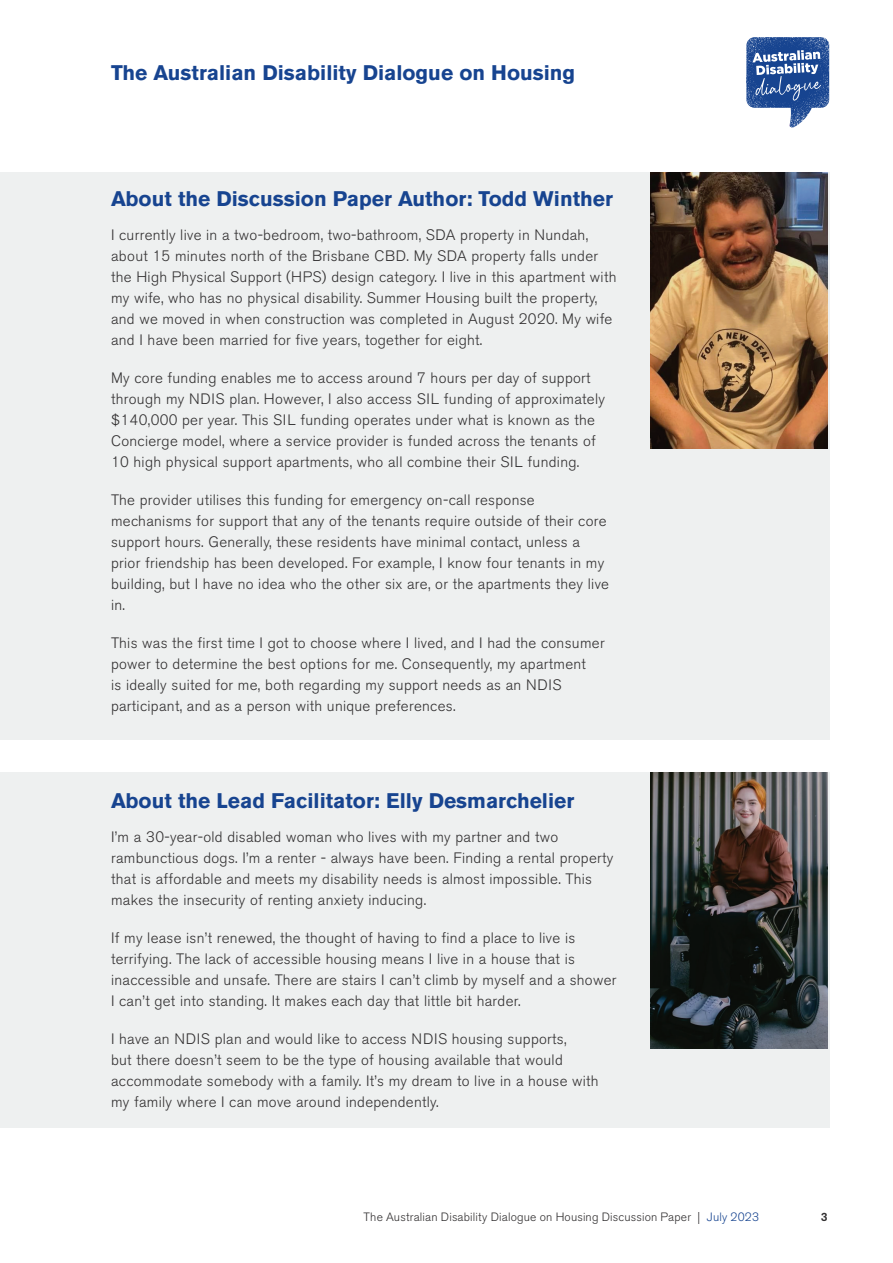
<style>
.page{position:relative;width:893px;height:1263px;background:#fff}
.page>*{position:absolute;margin:0;border:0;box-sizing:border-box;transform-origin:0 0}
.t1{font:700 21px "Akzidenz Grotesk BE";color:#174490}
.t2{font:300 15px/21px "Akzidenz Grotesk BE";letter-spacing:.02em;color:#312f30}
.t3{font:300 12px "Akzidenz Grotesk BE";letter-spacing:.015em;color:#312f30}
.t4{font:500 12px "Akzidenz Grotesk BE";color:#312f30}
.s1{color:#174490}
</style>
<div class="page">
<svg style="left:746px;top:37px;width:83px;height:91px"></svg>
<div style="left:0;top:772px;width:829px;height:355px;background:#eef0f0"></div>
<div style="left:0;top:172px;width:829px;height:568px;background:#eef0f0"></div>
<img style="left:651px;top:172px;width:177px;height:277px">
<img style="left:651px;top:772px;width:177px;height:276px">
<h1 class="t1" style="left:111px;top:60px;width:466px">The Australian Disability Dialogue on Housing</h1>
<h1 class="t1" style="left:111px;top:187px;width:503px">About the Discussion Paper Author: Todd Winther</h1>
<p class="t2" style="left:111px;top:224px;width:507px">I currently live in a two-bedroom, two-bathroom, SDA property in Nundah, about 15 minutes north of the Brisbane CBD. My SDA property falls under the High Physical Support (HPS) design category. I live in this apartment with my wife, who has no physical disability. Summer Housing built the property, and we moved in when construction was completed in August 2020. My wife and I have been married for five years, together for eight.</p>
<p class="t2" style="left:111px;top:367px;width:495px">My core funding enables me to access around 7 hours per day of support through my NDIS plan. However, I also access SIL funding of approximately $140,000 per year. This SIL funding operates under what is known as the Concierge model, where a service provider is funded across the tenants of 10 high physical support apartments, who all combine their SIL funding.</p>
<p class="t2" style="left:111px;top:489px;width:499px">The provider utilises this funding for emergency on-call response mechanisms for support that any of the tenants require outside of their core support hours. Generally, these residents have minimal contact, unless a prior friendship has been developed. For example, I know four tenants in my building, but I have no idea who the other six are, or the apartments they live in.</p>
<p class="t2" style="left:111px;top:632px;width:495px">This was the first time I got to choose where I lived, and I had the consumer power to determine the best options for me. Consequently, my apartment<br>is ideally suited for me, both regarding my support needs as an NDIS participant, and as a person with unique preferences.</p>
<h1 class="t1" style="left:111px;top:789px;width:465px">About the Lead Facilitator: Elly Desmarchelier</h1>
<p class="t2" style="left:111px;top:827px;width:504px">I’m a 30-year-old disabled woman who lives with my partner and two rambunctious dogs. I’m a renter - always have been. Finding a rental property that is affordable and meets my disability needs is almost impossible. This makes the insecurity of renting anxiety inducing.</p>
<p class="t2" style="left:111px;top:928px;width:507px">If my lease isn’t renewed, the thought of having to find a place to live is terrifying. The lack of accessible housing means I live in a house that is inaccessible and unsafe. There are stairs I can’t climb by myself and a shower I can’t get into standing. It makes each day that little bit harder.</p>
<p class="t2" style="left:111px;top:1029px;width:489px">I have an NDIS plan and would like to access NDIS housing supports,<br>but there doesn’t seem to be the type of housing available that would accommodate somebody with a family. It’s my dream to live in a house with my family where I can move around independently.</p>
<p class="t3" style="left:364px;top:1210px;width:397px">The Australian Disability Dialogue on Housing Discussion Paper | <span class="s1">July 2023</span></p>
<p class="t4" style="left:821px;top:1210px;width:8px">3</p>
</div>
